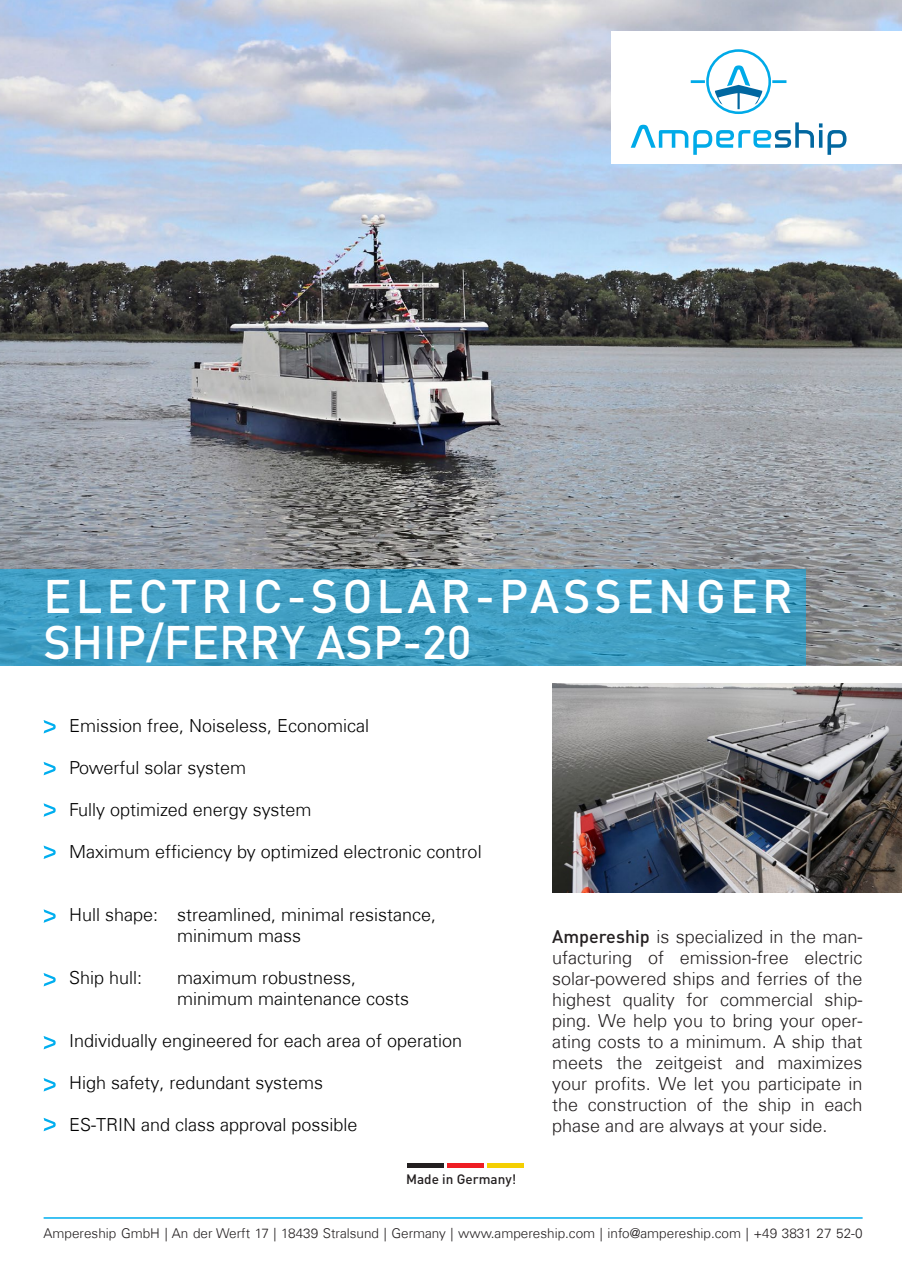
<style>
.page{position:relative;width:902px;height:1272px;background:#fff}
.page>*{position:absolute;margin:0;border:0;box-sizing:border-box;transform-origin:0 0}
.t1{font:500 46.5px/46.5px "DIN Pro";letter-spacing:.09em;color:#fff}
.t2{font:300 18px "Univers Com 45";color:#000001}
.t3{font:300 18px/21px "Univers Com 45";color:#231f20;text-align:justify}
.t4{font:300 13.5px "Univers Com 45";color:#231f20}
.t5{font:500 13.5px "DIN Pro";color:#231f20}
.s1{font-family:"DIN Pro";font-weight:500}
</style>
<div class="page">
<img style="left:552px;top:683px;width:349px;height:209px">
<img style="left:0;top:0;width:901px;height:665px">
<svg style="left:0;top:569px;width:805px;height:96px;background:#409ec3"></svg>
<div style="left:611px;top:31px;width:290px;height:133px;background:#fff"></div>
<svg style="left:630px;top:122px;width:216px;height:33px"></svg>
<hr style="left:690px;top:80px;width:14px;height:3px;background:#00aae8">
<hr style="left:772px;top:80px;width:14px;height:3px;background:#00aae8">
<div style="left:706px;top:49px;width:65px;height:65px;border:3px solid #00aae8;border-radius:50%"></div>
<svg style="left:714px;top:65px;width:48px;height:44px"></svg>
<svg style="left:44px;top:720px;width:12px;height:13px"></svg>
<svg style="left:44px;top:762px;width:12px;height:13px"></svg>
<svg style="left:44px;top:803px;width:12px;height:13px"></svg>
<svg style="left:44px;top:845px;width:12px;height:14px"></svg>
<svg style="left:44px;top:909px;width:12px;height:13px"></svg>
<svg style="left:44px;top:973px;width:12px;height:13px"></svg>
<svg style="left:44px;top:1036px;width:12px;height:13px"></svg>
<svg style="left:44px;top:1078px;width:12px;height:13px"></svg>
<svg style="left:44px;top:1118px;width:12px;height:13px"></svg>
<hr style="left:44px;top:1217px;width:818px;height:1px;background:#00aeef">
<hr style="left:407px;top:1163px;width:36px;height:4px;background:#231f20">
<hr style="left:447px;top:1163px;width:36px;height:4px;background:#ee1d23">
<hr style="left:487px;top:1163px;width:36px;height:4px;background:#f4cf02">
<p class="t1" style="left:44px;top:570px;width:750px">ELECTRIC-SOLAR-PASSENGER<br>SHIP/FERRY ASP-20</p>
<p class="t2" style="left:69px;top:714px;width:302px">Emission free, Noiseless, Economical</p>
<p class="t2" style="left:69px;top:756px;width:178px">Powerful solar system</p>
<p class="t2" style="left:69px;top:798px;width:244px">Fully optimized energy system</p>
<p class="t2" style="left:69px;top:840px;width:414px">Maximum efficiency by optimized electronic control</p>
<p class="t2" style="left:69px;top:903px;width:369px">Hull shape: streamlined, minimal resistance,</p>
<p class="t2" style="left:177px;top:924px;width:126px">minimum mass</p>
<p class="t2" style="left:69px;top:966px;width:75px">Ship hull:</p>
<p class="t2" style="left:177px;top:966px;width:181px">maximum robustness,</p>
<p class="t2" style="left:177px;top:987px;width:234px">minimum maintenance costs</p>
<p class="t2" style="left:69px;top:1029px;width:394px">Individually engineered for each area of operation</p>
<p class="t2" style="left:69px;top:1071px;width:255px">High safety, redundant systems</p>
<p class="t2" style="left:69px;top:1113px;width:290px">ES-TRIN and class approval possible</p>
<p class="t5" style="left:406px;top:1170px;width:112px">Made in Germany!</p>
<p class="t3" style="left:552px;top:925px;width:312px"><span class="s1">Ampereship</span> is specialized in the man&shy;ufacturing of emission-free electric solar-powered ships and ferries of the highest quality for commercial ship&shy;ping. We help you to bring your oper&shy;ating costs to a minimum. A ship that meets the zeitgeist and maximizes your profits. We let you participate in the construction of the ship in each phase and are always at your side.</p>
<p class="t4" style="left:44px;top:1224px;width:820px">Ampereship GmbH | An der Werft 17 | 18439 Stralsund | Germany | www.ampereship.com | info@ampereship.com | +49 3831 27 52-0</p>
</div>
